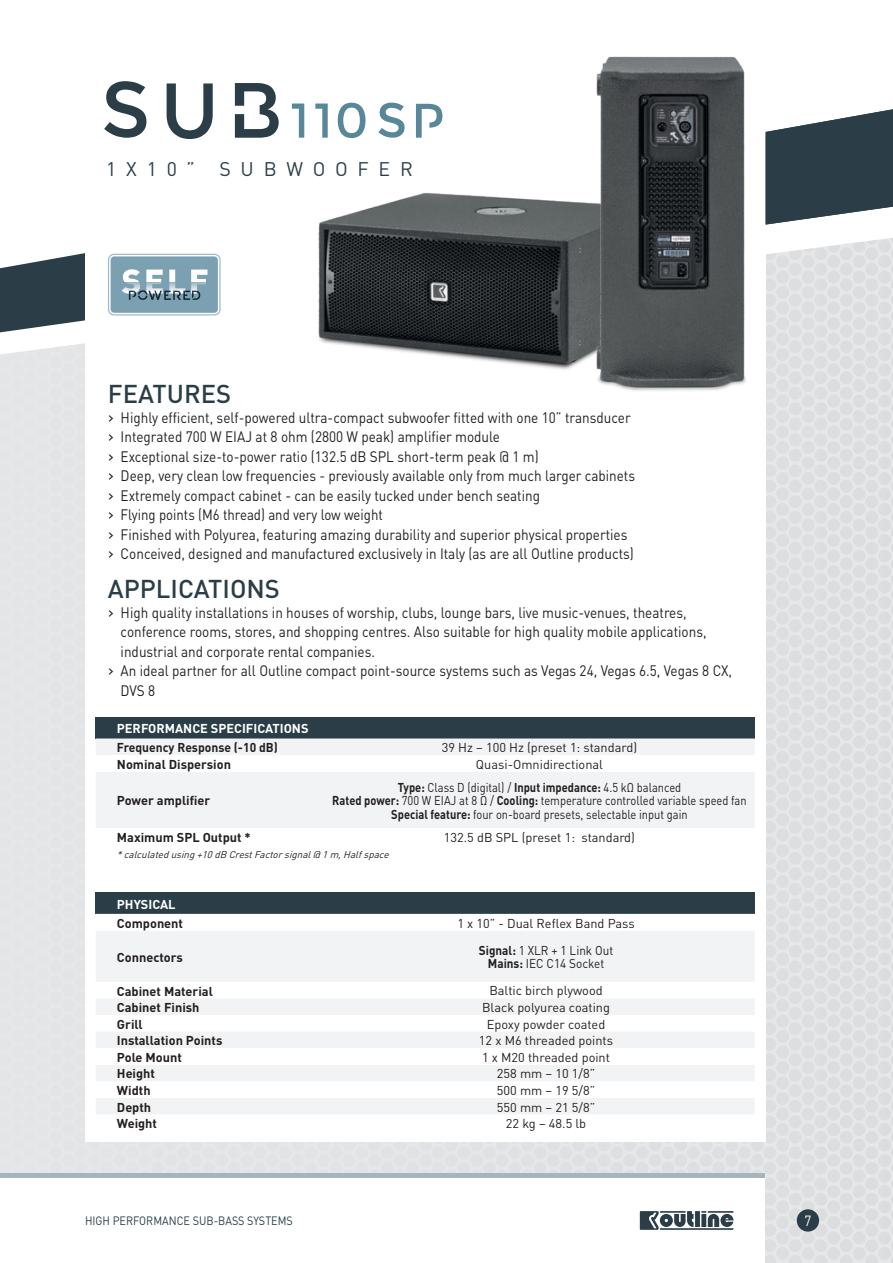
<style>
.page{position:relative;width:893px;height:1263px;background:#fff}
.page>*{position:absolute;margin:0;border:0;box-sizing:border-box;transform-origin:0 0}
.t1{font:56.55px "OUTLINE";color:#59879a}
.t2{font:500 25.5px "DIN";color:#2b3e48}
.t3{font:19.5px "DIN";letter-spacing:.5em;color:#2b3e48}
.t4{font:15px/19.5px "DIN";color:#231f20;scale:.9 1}
.t5{font:14.7px "DIN";color:#fff;scale:.9 1}
.t6{font:12.75px "DIN";color:#231f20}
.t7{font:12.75px/13.5px "DIN";color:#231f20;text-align:center;scale:.87 1}
.t8{font:700 12.75px "DIN";color:#231f20}
.t9{font:12.75px/13.5px "DIN";color:#231f20;text-align:center;scale:.92 1}
.t10{font:700 12.75px "DIN";color:#fff}
.t11{font:700 12.75px "DIN";color:#231f20;scale:.95 1}
.t12{font:12px "DIN";color:#2b3e48;scale:.9 1}
.t13{font:italic 9.75px "DIN";color:#231f20}
.s1{font-size:16.8px}
.s2{font-weight:700}
</style>
<div class="page">
<div style="left:0;top:460px;width:893px;height:803px;background:#e3e4e6"></div>
<svg style="left:0;top:238px;width:893px;height:222px;background:#cbced1"></svg>
<div style="left:85px;top:0;width:680px;height:1142px;background:#fff"></div>
<svg style="left:801px;top:109px;width:92px;height:111px;background:#475860"></svg>
<div style="left:0;top:1178px;width:765px;height:85px;background:#fff"></div>
<hr style="left:0;top:1174px;width:765px;height:4px;background:#a6b5bd">
<div style="left:797px;top:1209px;width:22px;height:22px;background:#2b3e48;border-radius:50%"></div>
<svg style="left:640px;top:1211px;width:93px;height:19px"></svg>
<div style="left:96px;top:717px;width:659px;height:21px;background:#2b3e48"></div>
<div style="left:96px;top:738px;width:659px;height:17px;background:#f2f3f4"></div>
<div style="left:96px;top:772px;width:659px;height:56px;background:#f2f3f4"></div>
<div style="left:96px;top:892px;width:659px;height:22px;background:#2b3e48"></div>
<svg style="left:96px;top:931px;width:659px;height:117px;fill:#f2f3f4"></svg>
<svg style="left:96px;top:1065px;width:659px;height:49px;fill:#f2f3f4"></svg>
<svg style="left:104px;top:81px;width:175px;height:58px"></svg>
<div style="left:111px;top:256px;width:107px;height:57px;background:#7ba0b2;border-radius:4px"></div>
<svg style="left:122px;top:269px;width:85px;height:31px"></svg>
<div style="left:108px;top:254px;width:113px;height:61px;border:1px solid #a1bdcb;border-radius:5px"></div>
<svg style="left:292px;top:103px;width:8px;height:35px"></svg>
<img style="left:300px;top:102px;width:239px;height:265px">
<img style="left:539px;top:56px;width:262px;height:357px">
<h1 class="t1" style="left:378px;top:90px;width:80px">SP</h1>
<h3 class="t3" style="left:106px;top:157px;width:308px">1X10” SUBWOOFER</h3>
<h2 class="t2" style="left:108px;top:378px;width:125px">FEATURES</h2>
<p class="t4" style="left:108px;top:407px;width:587px"><span class="s1">›</span> Highly efficient, self-powered ultra-compact subwoofer fitted with one 10” transducer <span class="s1">›</span> Integrated 700 W EIAJ at 8 ohm (2800 W peak) amplifier module<br><span class="s1">›</span> Exceptional size-to-power ratio (132.5 dB SPL short-term peak @ 1 m)<br><span class="s1">›</span> Deep, very clean low frequencies - previously available only from much larger cabinets <span class="s1">›</span> Extremely compact cabinet - can be easily tucked under bench seating<br><span class="s1">›</span> Flying points (M6 thread) and very low weight<br><span class="s1">›</span> Finished with Polyurea, featuring amazing durability and superior physical properties <span class="s1">›</span> Conceived, designed and manufactured exclusively in Italy (as are all Outline products)</p>
<h2 class="t2" style="left:108px;top:573px;width:174px">APPLICATIONS</h2>
<p class="t4" style="left:108px;top:602px;width:645px"><span class="s1">›</span> High quality installations in houses of worship, clubs, lounge bars, live music-venues, theatres,</p>
<p class="t4" style="left:121px;top:622px;width:653px">conference rooms, stores, and shopping centres. Also suitable for high quality mobile applications,</p>
<p class="t4" style="left:121px;top:641px;width:284px">industrial and corporate rental companies.</p>
<p class="t4" style="left:108px;top:661px;width:695px"><span class="s1">›</span> An ideal partner for all Outline compact point-source systems such as Vegas 24, Vegas 6.5, Vegas 8 CX,</p>
<p class="t4" style="left:121px;top:680px;width:40px">DVS 8</p>
<p class="t10" style="left:117px;top:720px;width:193px">PERFORMANCE SPECIFICATIONS</p>
<p class="t11" style="left:117px;top:739px;width:171px">Frequency Response (-10 dB)</p>
<p class="t6" style="left:442px;top:739px;width:197px">39 Hz – 100 Hz (preset 1: standard)</p>
<p class="t8" style="left:117px;top:756px;width:116px">Nominal Dispersion</p>
<p class="t6" style="left:476px;top:756px;width:129px">Quasi-Omnidirectional</p>
<p class="t8" style="left:117px;top:792px;width:95px">Power amplifier</p>
<p class="t7" style="left:332px;top:780px;width:478px"><span class="s2">Type:</span> Class D (digital) / <span class="s2">Input impedance:</span> 4.5 kΩ balanced<br><span class="s2">Rated power:</span> 700 W EIAJ at 8 Ω / <span class="s2">Cooling:</span> temperature controlled variable speed fan<br><span class="s2">Special feature:</span> four on-board presets, selectable input gain</p>
<p class="t8" style="left:117px;top:829px;width:136px">Maximum SPL Output *</p>
<p class="t6" style="left:444px;top:829px;width:193px">132.5 dB SPL (preset 1: standard)</p>
<p class="t13" style="left:117px;top:848px;width:276px">*calculatedusing+10dB CrestFactorsignal@ 1m,Halfspace</p>
<p class="t10" style="left:117px;top:895px;width:60px">PHYSICAL</p>
<p class="t8" style="left:117px;top:915px;width:68px">Component</p>
<p class="t6" style="left:457px;top:915px;width:179px">1 x 10” - Dual Reflex Band Pass</p>
<p class="t8" style="left:117px;top:949px;width:67px">Connectors</p>
<p class="t9" style="left:479px;top:943px;width:148px"><span class="s2">Signal:</span> 1 XLR + 1 Link Out<br><span class="s2">Mains:</span> IEC C14 Socket</p>
<p class="t8" style="left:117px;top:982px;width:97px">Cabinet Material</p>
<p class="t6" style="left:489px;top:983px;width:115px">Baltic birch plywood</p>
<p class="t8" style="left:117px;top:999px;width:84px">Cabinet Finish</p>
<p class="t6" style="left:482px;top:999px;width:129px">Black polyurea coating</p>
<p class="t8" style="left:117px;top:1016px;width:27px">Grill</p>
<p class="t6" style="left:487px;top:1016px;width:120px">Epoxy powder coated</p>
<p class="t8" style="left:117px;top:1032px;width:107px">Installation Points</p>
<p class="t6" style="left:479px;top:1032px;width:136px">12 x M6 threaded points</p>
<p class="t8" style="left:117px;top:1049px;width:66px">Pole Mount</p>
<p class="t6" style="left:482px;top:1049px;width:129px">1 x M20 threaded point</p>
<p class="t8" style="left:117px;top:1065px;width:40px">Height</p>
<p class="t6" style="left:497px;top:1066px;width:100px">258 mm – 10 1/8”</p>
<p class="t8" style="left:117px;top:1082px;width:35px">Width</p>
<p class="t6" style="left:497px;top:1082px;width:100px">500 mm – 19 5/8”</p>
<p class="t8" style="left:117px;top:1099px;width:36px">Depth</p>
<p class="t6" style="left:497px;top:1099px;width:100px">550 mm – 21 5/8”</p>
<p class="t8" style="left:117px;top:1115px;width:42px">Weight</p>
<p class="t6" style="left:506px;top:1115px;width:82px">22 kg – 48.5 lb</p>
<p class="t12" style="left:85px;top:1213px;width:232px">HIGH PERFORMANCE SUB-BASS SYSTEMS</p>
<p class="t5" style="left:804px;top:1212px;width:9px">7</p>
</div>
